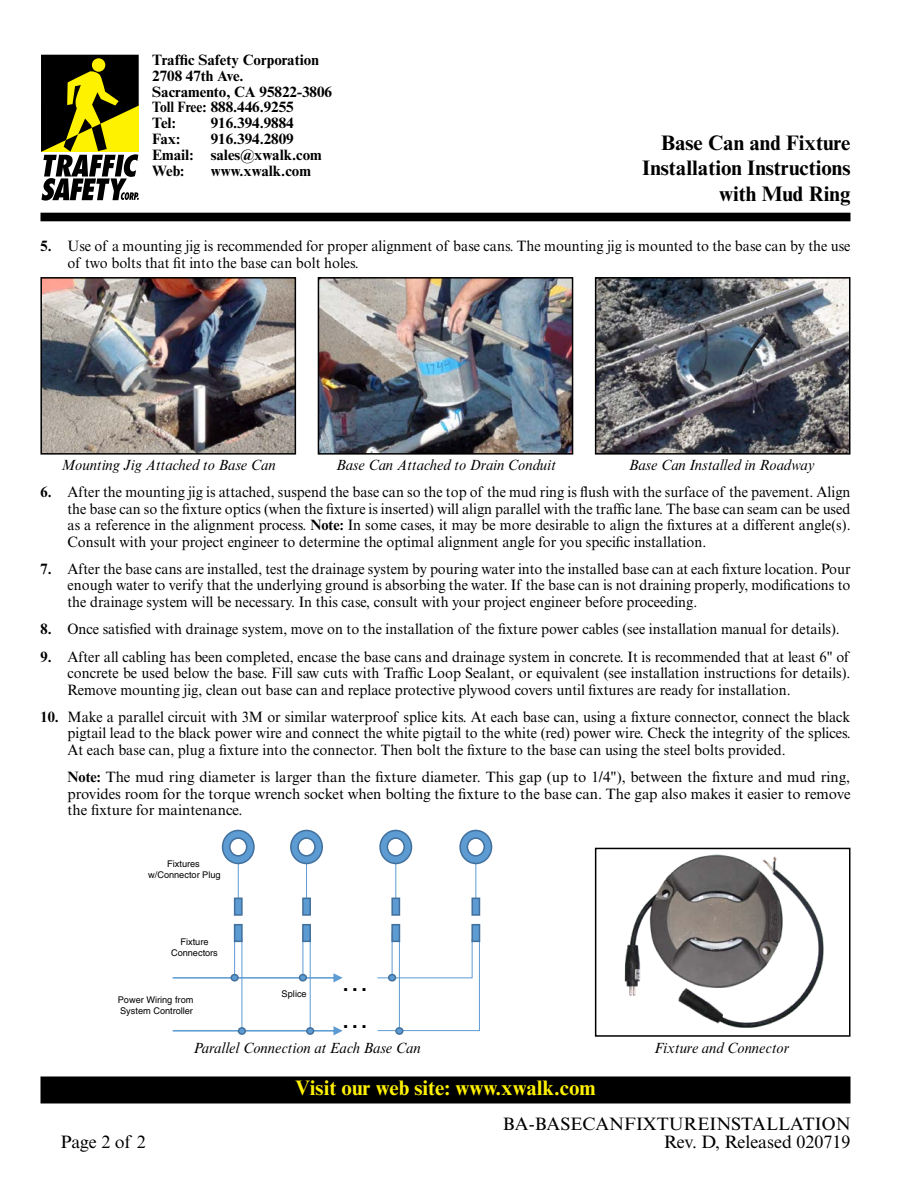
<style>
.page{position:relative;width:918px;height:1188px;background:#fff}
.page>*{position:absolute;margin:0;border:0;box-sizing:border-box;transform-origin:0 0}
.t1{font:27.6px/37.5px "Helvetica LT Std";color:#000}
.t2{font:700 21px/25.5px "Times New Roman MT Std";color:#000;text-align:right}
.t3{font:700 21px "Times New Roman MT Std";color:#fff200}
.t4{font:18px/18px "Times New Roman MT Std";color:#000;text-align:right}
.t5{font:15px/16.5px "Times New Roman MT Std";color:#000;text-align:justify;scale:.96 1}
.t6{font:15px/16.5px "Times New Roman MT Std";color:#000;text-align:justify}
.t7{font:700 15px/15.9px "Times New Roman MT Std";color:#000}
.t8{font:italic 15px "Times New Roman MT Std";color:#000;scale:.96 1}
.t9{font:9.15px/11.1px "Helvetica LT Std";color:#000;text-align:center}
.s1{font-weight:700}
</style>
<div class="page">
<div style="left:41px;top:1077px;width:809px;height:26px;background:#000"></div>
<div style="left:40px;top:1076px;width:810px;height:27px;border:2px solid #000"></div>
<div style="left:40px;top:213px;width:810px;height:8px;background:#000"></div>
<svg style="left:41px;top:55px;width:98px;height:146px;background:#696628"></svg>
<img style="left:598px;top:280px;width:249px;height:172px">
<div style="left:595px;top:277px;width:255px;height:178px;border:2px solid #000"></div>
<img style="left:321px;top:280px;width:249px;height:172px">
<div style="left:318px;top:277px;width:255px;height:178px;border:2px solid #000"></div>
<img style="left:43px;top:280px;width:250px;height:172px">
<div style="left:40px;top:277px;width:256px;height:178px;border:2px solid #000"></div>
<img style="left:624px;top:854px;width:200px;height:174px">
<div style="left:595px;top:848px;width:255px;height:189px;border:2px solid #000"></div>
<div style="left:396px;top:1028px;width:7px;height:6px;background:#5d9bd3;border-radius:50%"></div>
<div style="left:395px;top:1027px;width:9px;height:8px;border:2px solid #43719d;border-radius:50%"></div>
<svg style="left:377px;top:936px;width:103px;height:95px"></svg>
<div style="left:388px;top:974px;width:8px;height:8px;border:2px solid #43719d;border-radius:50%"></div>
<div style="left:392px;top:925px;width:7px;height:16px;background:#5d9bd3"></div>
<div style="left:391px;top:924px;width:9px;height:18px;border:2px solid #43719d"></div>
<hr style="left:395px;top:862px;width:1px;height:38px;background:#5d9bd3">
<div style="left:392px;top:898px;width:7px;height:17px;background:#5d9bd3"></div>
<div style="left:391px;top:898px;width:9px;height:18px;border:2px solid #43719d"></div>
<svg style="left:379px;top:829px;width:34px;height:36px"></svg>
<div style="left:472px;top:925px;width:7px;height:16px;background:#5d9bd3"></div>
<div style="left:471px;top:924px;width:9px;height:18px;border:2px solid #43719d"></div>
<hr style="left:475px;top:862px;width:1px;height:38px;background:#5d9bd3">
<div style="left:472px;top:898px;width:7px;height:17px;background:#5d9bd3"></div>
<div style="left:471px;top:898px;width:9px;height:18px;border:2px solid #43719d"></div>
<svg style="left:459px;top:829px;width:34px;height:36px"></svg>
<hr style="left:310px;top:938px;width:1px;height:94px;background:#5d9bd3">
<hr style="left:303px;top:933px;width:1px;height:46px;background:#5d9bd3">
<svg style="left:173px;top:973px;width:170px;height:9px"></svg>
<div style="left:299px;top:974px;width:8px;height:8px;border:2px solid #43719d;border-radius:50%"></div>
<hr style="left:242px;top:938px;width:1px;height:94px;background:#5d9bd3">
<svg style="left:173px;top:1026px;width:170px;height:9px"></svg>
<div style="left:238px;top:1027px;width:8px;height:8px;border:2px solid #43719d;border-radius:50%"></div>
<hr style="left:234px;top:933px;width:1px;height:46px;background:#5d9bd3">
<div style="left:231px;top:975px;width:7px;height:6px;background:#5d9bd3;border-radius:50%"></div>
<div style="left:230px;top:974px;width:9px;height:8px;border:2px solid #43719d;border-radius:50%"></div>
<div style="left:303px;top:925px;width:7px;height:16px;background:#5d9bd3"></div>
<div style="left:302px;top:924px;width:9px;height:18px;border:2px solid #43719d"></div>
<hr style="left:306px;top:862px;width:1px;height:38px;background:#5d9bd3">
<div style="left:303px;top:898px;width:7px;height:17px;background:#5d9bd3"></div>
<div style="left:302px;top:898px;width:9px;height:18px;border:2px solid #43719d"></div>
<svg style="left:290px;top:829px;width:33px;height:36px"></svg>
<div style="left:235px;top:925px;width:7px;height:16px;background:#5d9bd3"></div>
<div style="left:234px;top:924px;width:9px;height:18px;border:2px solid #43719d"></div>
<hr style="left:238px;top:862px;width:1px;height:38px;background:#5d9bd3">
<div style="left:235px;top:898px;width:7px;height:17px;background:#5d9bd3"></div>
<div style="left:234px;top:898px;width:9px;height:18px;border:2px solid #43719d"></div>
<svg style="left:221px;top:829px;width:34px;height:36px"></svg>
<p class="t7" style="left:152px;top:51px;width:181px">Traffic Safety Corporation<br>2708 47th Ave.<br>Sacramento, CA 95822-3806<br>Toll Free: 888.446.9255<br>Tel:</p>
<p class="t7" style="left:211px;top:115px;width:85px">916.394.9884</p>
<p class="t7" style="left:152px;top:131px;width:171px;text-indent:58px">916.394.2809<br>Email: sales@xwalk.com<br>Web:</p>
<p class="t7" style="left:152px;top:131px;width:30px">Fax:</p>
<h2 class="t2" style="left:642px;top:129px;width:210px">Base Can and Fixture<br>Installation Instructions with Mud Ring</h2>
<p class="t5" style="left:68px;top:238px;width:817px;text-indent:-27px"><span class="s1">5.</span> Use of a mounting jig is recommended for proper alignment of base cans. The mounting jig is mounted to the base can by the use of two bolts that fit into the base can bolt holes.</p>
<p class="t7" style="left:211px;top:163px;width:102px">www.xwalk.com</p>
<p class="t8" style="left:61px;top:456px;width:225px">Mounting Jig Attached to Base Can</p>
<p class="t8" style="left:629px;top:456px;width:195px">Base Can Installed in Roadway</p>
<p class="t5" style="left:67px;top:484px;width:817px;text-indent:-27px"><span class="s1">6.</span> After the mounting jig is attached, suspend the base can so the top of the mud ring is flush with the surface of the pavement. Align the base can so the fixture optics (when the fixture is inserted) will align parallel with the traffic lane. The base can seam can be used as a reference in the alignment process. <span class="s1">Note:</span> In some cases, it may be more desirable to align the fixtures at a different angle(s).<br>Consult with your project engineer to determine the optimal alignment angle for you specific installation.</p>
<p class="t5" style="left:67px;top:561px;width:817px;text-indent:-27px"><span class="s1">7.</span> After the base cans are installed, test the drainage system by pouring water into the installed base can at each fixture location. Pour enough water to verify that the underlying ground is absorbing the water. If the base can is not draining properly, modifications to the drainage system will be necessary. In this case, consult with your project engineer before proceeding.</p>
<p class="t5" style="left:40px;top:621px;width:834px"><span class="s1">8.</span> Once satisfied with drainage system, move on to the installation of the fixture power cables (see installation manual for details).</p>
<p class="t5" style="left:67px;top:648px;width:817px;text-indent:-27px"><span class="s1">9.</span> After all cabling has been completed, encase the base cans and drainage system in concrete. It is recommended that at least 6" of concrete be used below the base. Fill saw cuts with Traffic Loop Sealant, or equivalent (see installation instructions for details).<br>Remove mounting jig, clean out base can and replace protective plywood covers until fixtures are ready for installation.</p>
<p class="t5" style="left:67px;top:709px;width:817px;text-indent:-27px"><span class="s1">10.</span> Make a parallel circuit with 3M or similar waterproof splice kits. At each base can, using a fixture connector, connect the black pigtail lead to the black power wire and connect the white pigtail to the white (red) power wire. Check the integrity of the splices.<br>At each base can, plug a fixture into the connector. Then bolt the fixture to the base can using the steel bolts provided.</p>
<p class="t6" style="left:68px;top:769px;width:785px"><span class="s1">Note:</span> The mud ring diameter is larger than the fixture diameter. This gap (up to 1/4"), between the fixture and mud ring, provides room for the torque wrench socket when bolting the fixture to the base can. The gap also makes it easier to remove the fixture for maintenance.</p>
<p class="t8" style="left:336px;top:456px;width:230px">Base Can Attached to Drain Conduit</p>
<p class="t9" style="left:148px;top:859px;width:74px">Fixtures w/Connector Plug</p>
<p class="t9" style="left:171px;top:936px;width:48px">Fixture<br>Connectors</p>
<p class="t9" style="left:118px;top:995px;width:77px;text-align:left">Power Wiring from<br>System Controller</p>
<p class="t9" style="left:282px;top:989px;width:27px">Splice</p>
<h1 class="t1" style="left:341px;top:962px;width:29px">… …</h1>
<p class="t8" style="left:193px;top:1039px;width:238px">Parallel Connection at Each Base Can</p>
<p class="t8" style="left:654px;top:1039px;width:142px">Fixture and Connector</p>
<p class="t4" style="left:61px;top:1132px;width:87px">Page 2 of 2</p>
<h2 class="t3" style="left:295px;top:1075px;width:302px">Visit our web site: www.xwalk.com</h2>
<p class="t4" style="left:503px;top:1114px;width:349px">BA-BASECANFIXTUREINSTALLATION<br>Rev. D, Released 020719</p>
</div>
